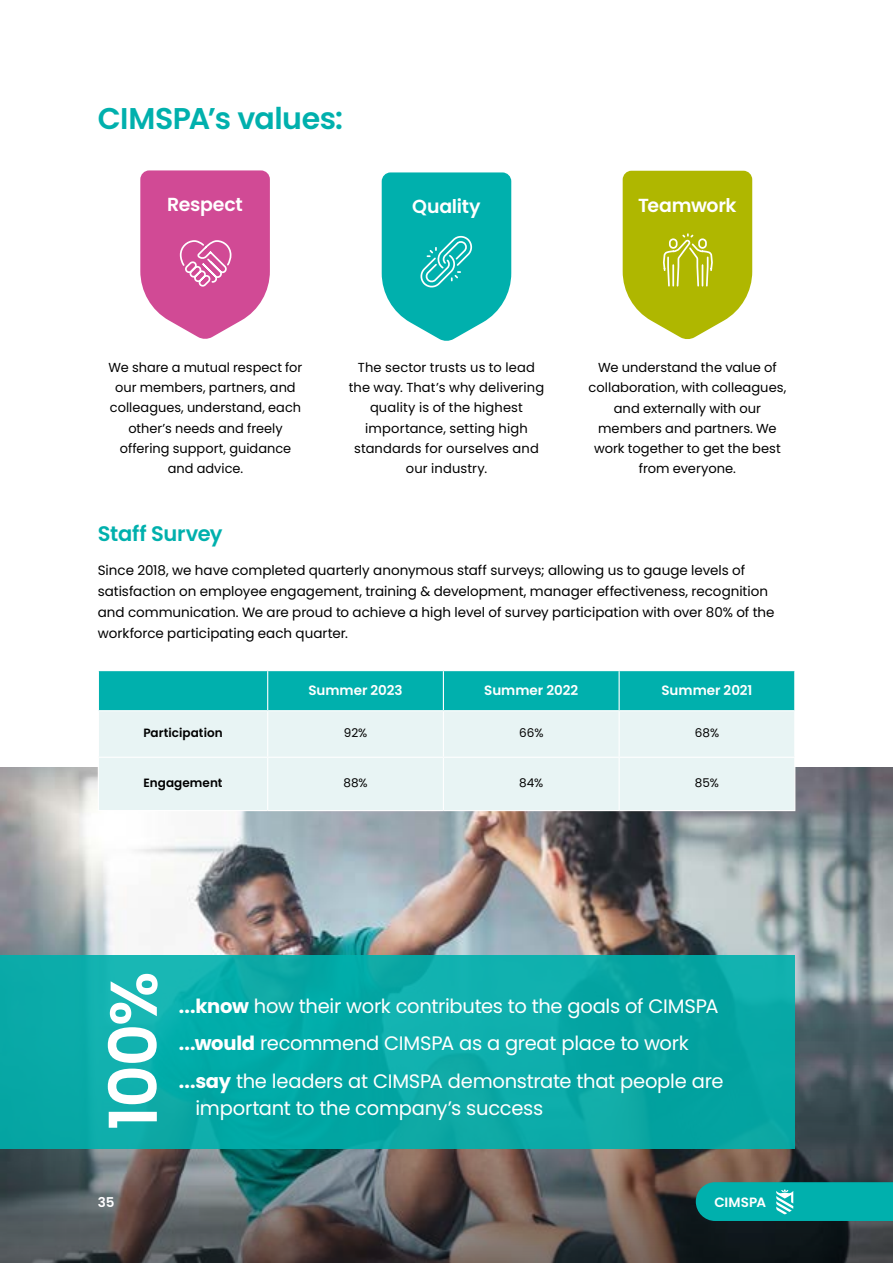
<style>
.page{position:relative;width:893px;height:1263px;background:#fff}
.page>*{position:absolute;margin:0;border:0;box-sizing:border-box;transform-origin:0 0}
.teal_bulletpoints{font:600 66px "Poppins";color:#fff}
.H2_20pt{font:600 30px "Poppins";letter-spacing:-.015em;color:#00b0ad}
.t1{font:600 21px "Poppins";letter-spacing:-.015em;color:#00b0ad}
.teal_bulletpoints-2{font:19.5px/27px "Poppins";letter-spacing:-.015em;color:#fff}
.t2{font:600 18.9px "Poppins";letter-spacing:-.015em;color:#fff}
.Body_text{font:13.5px/21px "Poppins";color:#000}
.t3{font:600 13.5px "Poppins";color:#fff}
.Body_text-2{font:13.05px/20.2px "Poppins";letter-spacing:.005em;color:#000;text-align:center}
.t4{font:600 12px "Poppins";letter-spacing:.005em;color:#000}
.t5{font:12px "Poppins";color:#000}
.s1{font-weight:700}
</style>
<div class="page">
<svg style="left:140px;top:170px;width:130px;height:169px;background:#d866a5"></svg>
<svg style="left:382px;top:172px;width:129px;height:169px;background:#23bbb8"></svg>
<svg style="left:623px;top:171px;width:129px;height:168px;background:#bac123"></svg>
<div style="left:99px;top:671px;width:695px;height:39px;background:#00b0ad"></div>
<div style="left:99px;top:711px;width:695px;height:59px;background:#e8f4f4"></div>
<hr style="left:267px;top:671px;width:1px;height:39px;background:#fff">
<hr style="left:443px;top:671px;width:1px;height:39px;background:#fff">
<hr style="left:619px;top:671px;width:1px;height:39px;background:#fff">
<hr style="left:267px;top:711px;width:1px;height:46px;background:#fff">
<hr style="left:443px;top:711px;width:1px;height:46px;background:#fff">
<hr style="left:619px;top:711px;width:1px;height:46px;background:#fff">
<hr style="left:98px;top:757px;width:170px;height:1px;background:#fff">
<hr style="left:268px;top:757px;width:175px;height:1px;background:#fff">
<hr style="left:267px;top:758px;width:1px;height:52px;background:#fff">
<hr style="left:443px;top:757px;width:176px;height:1px;background:#fff">
<hr style="left:443px;top:758px;width:1px;height:52px;background:#fff">
<hr style="left:619px;top:757px;width:176px;height:1px;background:#fff">
<hr style="left:619px;top:758px;width:1px;height:52px;background:#fff">
<img style="left:0;top:770px;width:893px;height:493px">
<div style="left:0;top:956px;width:795px;height:193px;background:#08a9a6"></div>
<svg style="left:696px;top:1182px;width:197px;height:39px;background:#08afac"></svg>
<p class="H2_20pt" style="left:98px;top:101px;width:247px">CIMSPA’s values:</p>
<h2 class="t2" style="left:167px;top:194px;width:77px">Respect</h2>
<h2 class="t2" style="left:412px;top:196px;width:70px">Quality</h2>
<h2 class="t2" style="left:638px;top:194px;width:100px">Teamwork</h2>
<p class="Body_text-2" style="left:109px;top:357px;width:195px">We share a mutual respect for our members, partners, and colleagues, understand, each other’s needs and freely offering support, guidance and advice.</p>
<p class="Body_text-2" style="left:349px;top:357px;width:197px">The sector trusts us to lead the way. That’s why delivering quality is of the highest importance, setting high standards for ourselves and our industry.</p>
<p class="Body_text-2" style="left:589px;top:357px;width:199px">We understand the value of collaboration, with colleagues, and externally with our members and partners. We work together to get the best from everyone.</p>
<h2 class="t1" style="left:98px;top:521px;width:126px">Staff Survey</h2>
<p class="Body_text" style="left:98px;top:559px;width:678px">Since 2018, we have completed quarterly anonymous staff surveys; allowing us to gauge levels of satisfaction on employee engagement, training &amp; development, manager effectiveness, recognition and communication. We are proud to achieve a high level of survey participation with over 80% of the workforce participating each quarter.</p>
<p class="t3" style="left:308px;top:682px;width:96px">Summer 2023</p>
<p class="t3" style="left:484px;top:682px;width:96px">Summer 2022</p>
<p class="t3" style="left:661px;top:682px;width:92px">Summer 2021</p>
<p class="t4" style="left:143px;top:726px;width:81px">Participation</p>
<p class="t5" style="left:344px;top:726px;width:25px">92%</p>
<p class="t5" style="left:519px;top:726px;width:26px">66%</p>
<p class="t5" style="left:695px;top:726px;width:26px">68%</p>
<p class="t4" style="left:143px;top:776px;width:81px">Engagement</p>
<p class="t5" style="left:343px;top:776px;width:26px">88%</p>
<p class="t5" style="left:519px;top:776px;width:26px">84%</p>
<p class="t5" style="left:695px;top:776px;width:26px">85%</p>
<p class="teal_bulletpoints" style="left:95px;top:1130px;width:160px;rotate:-90deg">100%</p>
<p class="teal_bulletpoints-2" style="left:179px;top:992px;width:541px"><span class="s1">...know</span> how their work contributes to the goals of CIMSPA</p>
<p class="teal_bulletpoints-2" style="left:179px;top:1030px;width:511px"><span class="s1">...would</span> recommend CIMSPA as a great place to work</p>
<p class="teal_bulletpoints-2" style="left:195px;top:1068px;width:530px;text-indent:-16px"><span class="s1">...say</span> the leaders at CIMSPA demonstrate that people are important to the company’s success</p>
<p class="t3" style="left:98px;top:1194px;width:18px">35</p>
<p class="t3" style="left:714px;top:1194px;width:53px">CIMSPA</p>
</div>
